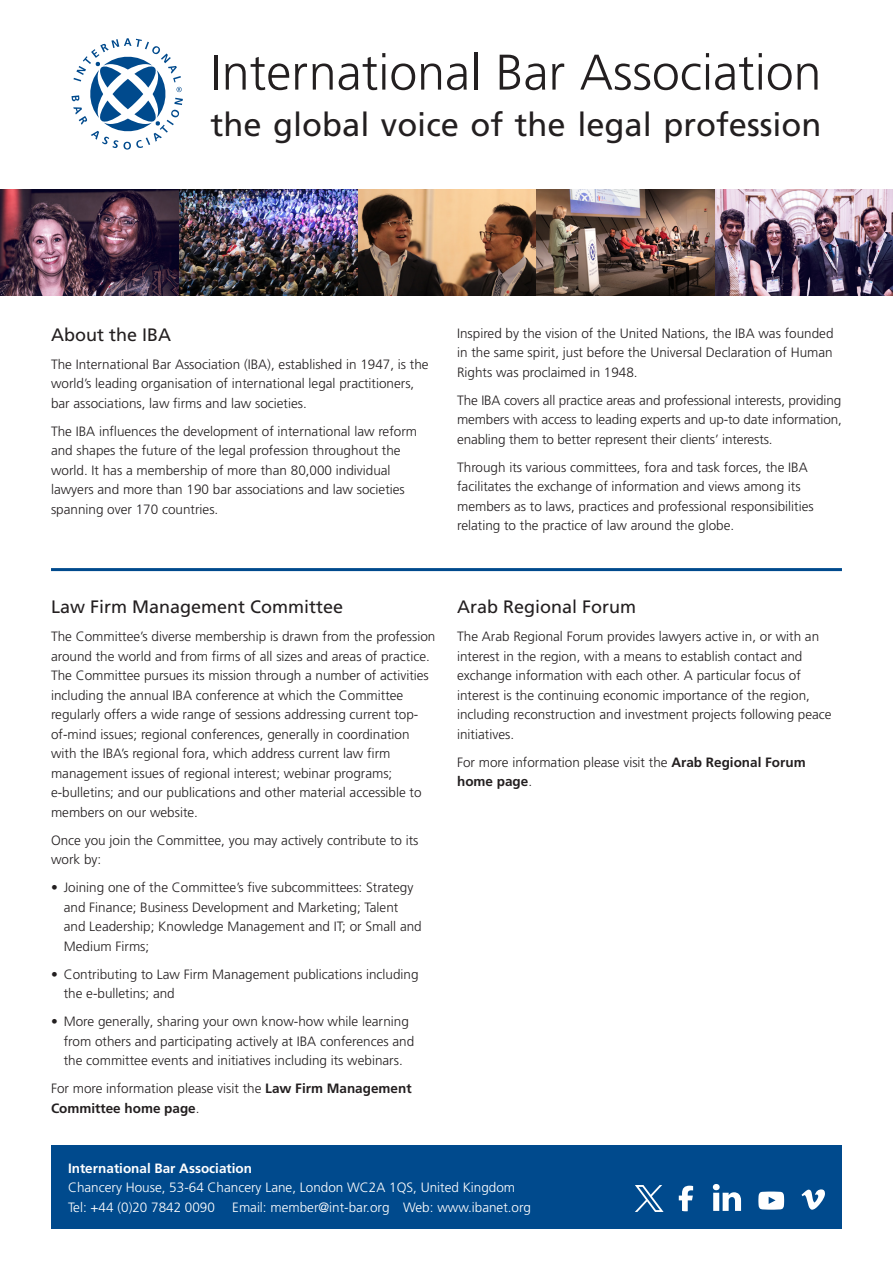
<style>
.page{position:relative;width:893px;height:1263px;background:#fff}
.page>*{position:absolute;margin:0;border:0;box-sizing:border-box;transform-origin:0 0}
.t1{font:300 49.95px "Frutiger LT Pro";color:#231f20}
.t2{font:32.7px "Frutiger LT Pro";color:#231f20}
.t3{font:18px "Frutiger LT Pro";color:#231f20}
.t4{font:300 13.5px/19.5px "Frutiger LT Pro";color:#231f20}
.t5{font:300 13.5px/19.5px "Frutiger LT Pro";color:#fff}
.t6{font:700 13.5px/19.5px "Frutiger LT Pro";color:#231f20}
.s1{font-weight:300}
.s2{font-weight:700}
</style>
<div class="page">
<svg style="left:72px;top:38px;width:111px;height:112px"></svg>
<div style="left:51px;top:1146px;width:791px;height:83px;background:#004a8d"></div>
<svg style="left:635px;top:1185px;width:29px;height:27px"></svg>
<svg style="left:713px;top:1184px;width:28px;height:27px"></svg>
<svg style="left:679px;top:1186px;width:14px;height:25px"></svg>
<svg style="left:758px;top:1191px;width:26px;height:19px"></svg>
<svg style="left:801px;top:1189px;width:24px;height:21px"></svg>
<img style="left:0;top:190px;width:179px;height:106px">
<img style="left:179px;top:190px;width:357px;height:106px">
<img style="left:715px;top:190px;width:178px;height:106px">
<img style="left:536px;top:190px;width:179px;height:106px">
<hr style="left:51px;top:568px;width:791px;height:3px;background:#004a8d">
<p class="t1" style="left:211px;top:43px;width:612px">International Bar Association</p>
<p class="t2" style="left:211px;top:105px;width:612px">the global voice of the legal profession</p>
<p class="t3" style="left:51px;top:324px;width:122px">About the IBA</p>
<p class="t4" style="left:51px;top:355px;width:379px">The International Bar Association (IBA), established in 1947, is the world’s leading organisation of international legal practitioners, bar associations, law firms and law societies.</p>
<p class="t4" style="left:51px;top:422px;width:368px">The IBA influences the development of international law reform and shapes the future of the legal profession throughout the world. It has a membership of more than 80,000 individual lawyers and more than 190 bar associations and law societies spanning over 170 countries.</p>
<p class="t4" style="left:457px;top:323px;width:378px;text-align:justify">Inspired by the vision of the United Nations, the IBA was founded in the same spirit, just before the Universal Declaration of Human Rights was proclaimed in 1948.</p>
<p class="t4" style="left:457px;top:390px;width:386px;text-align:justify">The IBA covers all practice areas and professional interests, providing members with access to leading experts and up-to date information, enabling them to better represent their clients’ interests.</p>
<p class="t4" style="left:457px;top:457px;width:358px">Through its various committees, fora and task forces, the IBA facilitates the exchange of information and views among its members as to laws, practices and professional responsibilities relating to the practice of law around the globe.</p>
<p class="t3" style="left:51px;top:596px;width:294px">Law Firm Management Committee</p>
<p class="t4" style="left:51px;top:627px;width:386px">The Committee’s diverse membership is drawn from the profession around the world and from firms of all sizes and areas of practice.<br>The Committee pursues its mission through a number of activities including the annual IBA conference at which the Committee regularly offers a wide range of sessions addressing current top&shy;of-mind issues; regional conferences, generally in coordination with the IBA’s regional fora, which address current law firm management issues of regional interest; webinar programs; e-bulletins; and our publications and other material accessible to members on our website.</p>
<p class="t4" style="left:51px;top:830px;width:369px">Once you join the Committee, you may actively contribute to its work by:</p>
<p class="t4" style="left:64px;top:878px;width:360px;text-indent:-13px">• Joining one of the Committee’s five subcommittees: Strategy and Finance; Business Development and Marketing; Talent and Leadership; Knowledge Management and IT; or Small and Medium Firms;</p>
<p class="t4" style="left:64px;top:964px;width:356px;text-indent:-13px">• Contributing to Law Firm Management publications including the e-bulletins; and</p>
<p class="t4" style="left:64px;top:1012px;width:352px;text-indent:-13px">• More generally, sharing your own know-how while learning from others and participating actively at IBA conferences and the committee events and initiatives including its webinars.</p>
<p class="t6" style="left:51px;top:1079px;width:362px"><span class="s1">For more information please visit the</span> Law Firm Management<br>Committee home page<span class="s1">.</span></p>
<p class="t3" style="left:457px;top:596px;width:181px">Arab Regional Forum</p>
<p class="t4" style="left:457px;top:627px;width:376px">The Arab Regional Forum provides lawyers active in, or with an interest in the region, with a means to establish contact and exchange information with each other. A particular focus of interest is the continuing economic importance of the region, including reconstruction and investment projects following peace initiatives.</p>
<p class="t4" style="left:457px;top:752px;width:350px">For more information please visit the <span class="s2">Arab Regional Forum home page</span>.</p>
<p class="t5" style="left:68px;top:1158px;width:449px"><span class="s2">International Bar Association<br></span>Chancery House, 53-64 Chancery Lane, London WC2A 1QS, United Kingdom<br>Tel: +44 (0)20 7842 0090</p>
<p class="t5" style="left:232px;top:1197px;width:300px">Email: member@int-bar.org Web: www.ibanet.org</p>
</div>
